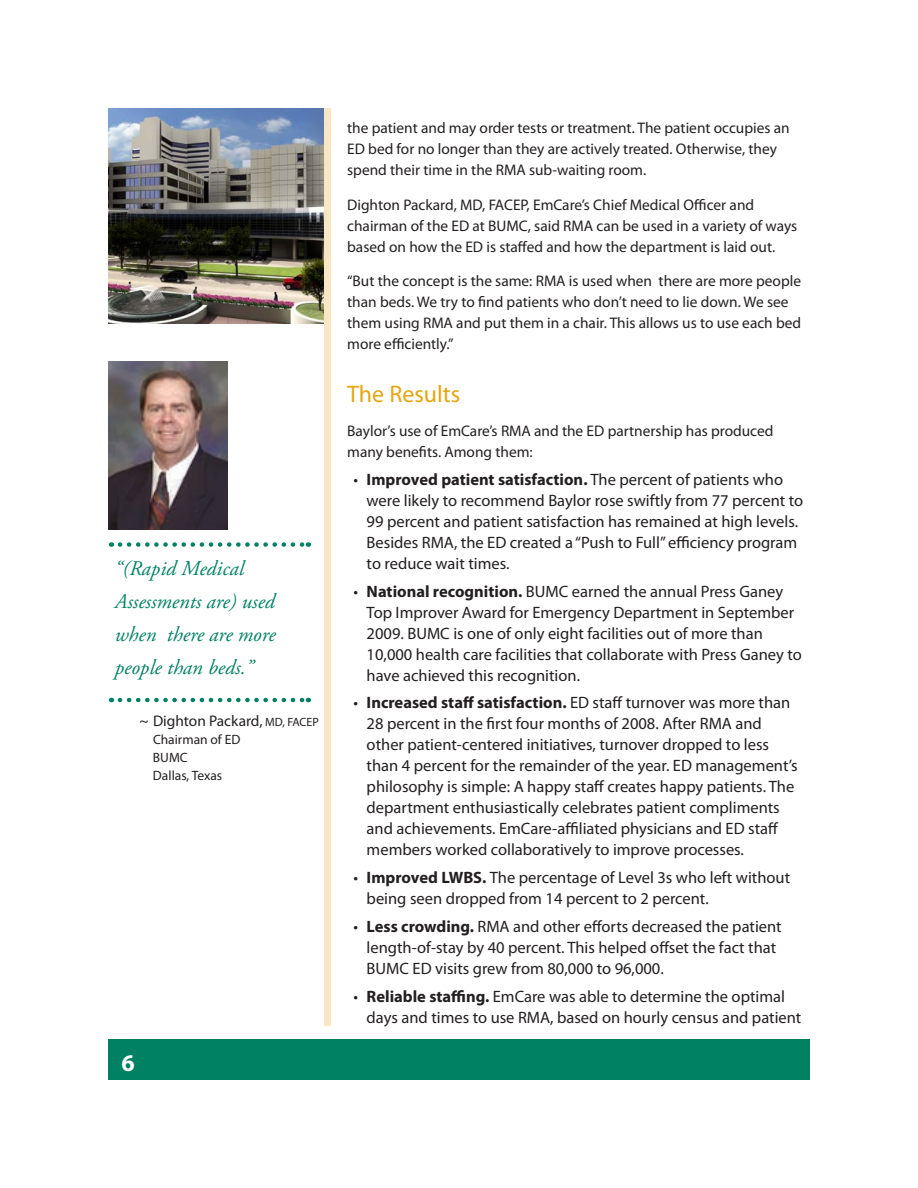
<style>
.page{position:relative;width:918px;height:1188px;background:#fff}
.page>*{position:absolute;margin:0;border:0;box-sizing:border-box;transform-origin:0 0}
.t1{font:24px "Myriad Pro";color:#e7a512}
.t2{font:700 24px "Myriad Pro";color:#fff}
.t3{font:italic 21px/33px "Adobe Garamond Pro";color:#008164}
.t4{font:16.5px/21px "Myriad Pro";color:#231f20}
.t5{font:15.3px/21px "Myriad Pro";color:#231f20}
.t6{font:13.5px/18px "Myriad Pro";color:#231f20}
.s1{font-size:12px}
.s2{font-weight:700}
</style>
<div class="page">
<div style="left:108px;top:1040px;width:702px;height:40px;background:#008164"></div>
<div style="left:324px;top:108px;width:7px;height:918px;background:#f9e6c4"></div>
<img style="left:108px;top:108px;width:216px;height:216px">
<svg style="left:120px;top:542px;width:189px;height:5px"></svg>
<svg style="left:120px;top:698px;width:189px;height:4px"></svg>
<img style="left:108px;top:362px;width:120px;height:167px">
<p class="t3" style="left:115px;top:552px;width:162px">“(Rapid Medical<br>Assessments are) used when there are more people than beds.”</p>
<p class="t5" style="left:140px;top:711px;width:181px">~ Dighton Packard, <span class="s1">MD, FACEP</span></p>
<p class="t6" style="left:153px;top:731px;width:89px">Chairman of ED<br>BUMC<br>Dallas, Texas</p>
<h1 class="t2" style="left:122px;top:1047px;width:15px">6</h1>
<p class="t5" style="left:347px;top:117px;width:444px">the patient and may order tests or treatment. The patient occupies an<br>ED bed for no longer than they are actively treated. Otherwise, they spend their time in the RMA sub-waiting room.</p>
<p class="t5" style="left:347px;top:194px;width:452px">Dighton Packard, MD, FACEP, EmCare’s Chief Medical Officer and chairman of the ED at BUMC, said RMA can be used in a variety of ways based on how the ED is staffed and how the department is laid out.</p>
<p class="t5" style="left:347px;top:270px;width:456px">“But the concept is the same: RMA is used when there are more people than beds. We try to find patients who don’t need to lie down. We see them using RMA and put them in a chair. This allows us to use each bed more efficiently.”</p>
<h1 class="t1" style="left:347px;top:379px;width:115px">The Results</h1>
<p class="t5" style="left:347px;top:420px;width:428px">Baylor’s use of EmCare’s RMA and the ED partnership has produced many benefits. Among them:</p>
<p class="t4" style="left:367px;top:468px;width:438px;text-indent:-13px">• <span class="s2">Improved patient satisfaction.</span> The percent of patients who were likely to recommend Baylor rose swiftly from 77 percent to 99 percent and patient satisfaction has remained at high levels.<br>Besides RMA, the ED created a “Push to Full” efficiency program to reduce wait times.</p>
<p class="t4" style="left:367px;top:580px;width:437px;text-indent:-13px">• <span class="s2">National recognition.</span> BUMC earned the annual Press Ganey Top Improver Award for Emergency Department in September 2009. BUMC is one of only eight facilities out of more than 10,000 health care facilities that collaborate with Press Ganey to have achieved this recognition.</p>
<p class="t4" style="left:367px;top:692px;width:432px;text-indent:-13px">• <span class="s2">Increased staff satisfaction.</span> ED staff turnover was more than 28 percent in the first four months of 2008. After RMA and other patient-centered initiatives, turnover dropped to less than 4 percent for the remainder of the year. ED management’s philosophy is simple: A happy staff creates happy patients. The department enthusiastically celebrates patient compliments and achievements. EmCare-affiliated physicians and ED staff members worked collaboratively to improve processes.</p>
<p class="t4" style="left:367px;top:867px;width:425px;text-indent:-13px">• <span class="s2">Improved LWBS.</span> The percentage of Level 3s who left without being seen dropped from 14 percent to 2 percent.</p>
<p class="t4" style="left:367px;top:916px;width:417px;text-indent:-13px">• <span class="s2">Less crowding.</span> RMA and other efforts decreased the patient length-of-stay by 40 percent. This helped offset the fact that<br>BUMC ED visits grew from 80,000 to 96,000.</p>
<p class="t4" style="left:367px;top:985px;width:436px;text-indent:-13px">• <span class="s2">Reliable staffing.</span> EmCare was able to determine the optimal days and times to use RMA, based on hourly census and patient</p>
</div>
